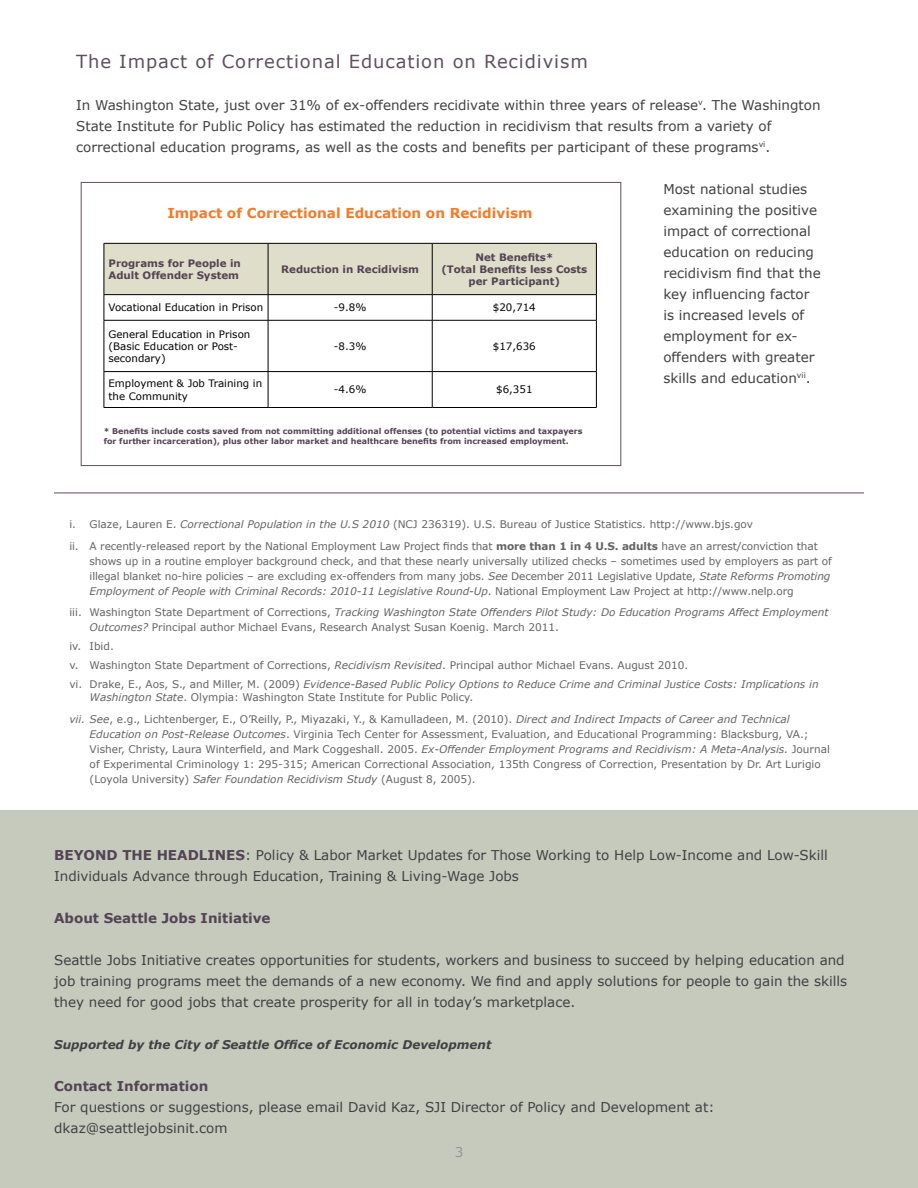
<style>
.page{position:relative;width:918px;height:1188px;background:#fff}
.page>*{position:absolute;margin:0;border:0;box-sizing:border-box;transform-origin:0 0}
.t1{font:18px "Verdana";letter-spacing:.05em;color:#5f505e}
.t2{font:700 13.65px "Verdana";color:#f17c2b}
.t3{font:13.5px/21px "Verdana";color:#414042}
.t4{font:700 13.5px "Verdana";color:#534454}
.t5{font:13.5px "Verdana";color:#939598}
.t6{font:italic 700 12px "Verdana";color:#414042}
.t7{font:10.5px/15px "Verdana";color:#636466}
.t8{font:10.2px/12.3px "Verdana";color:#000}
.t9{font:700 10.2px/12.3px "Verdana";color:#534454}
.t10{font:700 7.95px/10.2px "Verdana";color:#534454}
.s1{font-style:italic}
.s2{font-weight:700}
.s3{font-weight:700;color:#534454}
</style>
<div class="page">
<div style="left:0;top:810px;width:918px;height:378px;background:#c6cabd"></div>
<hr style="left:54px;top:493px;width:810px;height:1px;background:#5f505e">
<svg style="left:104px;top:243px;width:493px;height:77px"></svg>
<hr style="left:104px;top:320px;width:164px;height:1px;background:#000">
<hr style="left:104px;top:320px;width:1px;height:51px;background:#000">
<hr style="left:268px;top:320px;width:164px;height:1px;background:#000">
<hr style="left:268px;top:320px;width:1px;height:51px;background:#000">
<hr style="left:432px;top:320px;width:165px;height:1px;background:#000">
<hr style="left:432px;top:320px;width:1px;height:51px;background:#000">
<hr style="left:596px;top:320px;width:1px;height:51px;background:#000">
<hr style="left:104px;top:371px;width:164px;height:1px;background:#000">
<hr style="left:104px;top:372px;width:1px;height:35px;background:#000">
<hr style="left:268px;top:371px;width:164px;height:1px;background:#000">
<hr style="left:268px;top:372px;width:1px;height:35px;background:#000">
<hr style="left:432px;top:371px;width:165px;height:1px;background:#000">
<hr style="left:432px;top:372px;width:1px;height:35px;background:#000">
<hr style="left:596px;top:372px;width:1px;height:35px;background:#000">
<hr style="left:104px;top:407px;width:164px;height:1px;background:#000">
<hr style="left:268px;top:407px;width:164px;height:1px;background:#000">
<hr style="left:432px;top:407px;width:165px;height:1px;background:#000">
<div style="left:81px;top:182px;width:540px;height:284px;border:1px solid #5f505e"></div>
<h1 class="t1" style="left:76px;top:49px;width:513px">The Impact of Correctional Education on Recidivism</h1>
<p class="t3" style="left:76px;top:94px;width:746px">In Washington State, just over 31% of ex-offenders recidivate within three years of release<sup>v</sup>. The Washington<br>State Institute for Public Policy has estimated the reduction in recidivism that results from a variety of correctional education programs, as well as the costs and benefits per participant of these programs<sup>vi</sup>.</p>
<p class="t3" style="left:663px;top:178px;width:159px">Most national studies examining the positive impact of correctional education on reducing recidivism find that the key influencing factor is increased levels of employment for ex&shy;offenders with greater skills and education<sup>vii</sup>.</p>
<h2 class="t2" style="left:167px;top:203px;width:367px">Impact of Correctional Education on Recidivism</h2>
<p class="t9" style="left:108px;top:257px;width:134px">Programs for People in<br>Adult Offender System</p>
<p class="t9" style="left:281px;top:263px;width:139px">Reduction in Recidivism</p>
<p class="t9" style="left:441px;top:251px;width:147px;text-align:center">Net Benefits*<br>(Total Benefits less Costs per Participant)</p>
<p class="t8" style="left:108px;top:301px;width:156px">Vocational Education in Prison</p>
<p class="t8" style="left:334px;top:301px;width:34px">-9.8%</p>
<p class="t8" style="left:493px;top:301px;width:44px">$20,714</p>
<p class="t8" style="left:109px;top:328px;width:143px">General Education in Prison (Basic Education or Post&shy;secondary)</p>
<p class="t8" style="left:334px;top:340px;width:34px">-8.3%</p>
<p class="t8" style="left:493px;top:340px;width:44px">$17,636</p>
<p class="t8" style="left:109px;top:377px;width:155px">Employment &amp; Job Training in the Community</p>
<p class="t8" style="left:334px;top:384px;width:34px">-4.6%</p>
<p class="t8" style="left:496px;top:384px;width:38px">$6,351</p>
<p class="t10" style="left:104px;top:426px;width:480px">* Benefits include costs saved from not committing additional offenses (to potential victims and taxpayers for further incarceration), plus other labor market and healthcare benefits from increased employment.</p>
<p class="t7" style="left:69px;top:513px;width:750px;line-height:21.8px">i. Glaze, Lauren E. <span class="s1">Correctional Population in the U.S 2010</span> (N CJ 236319). U .S. Bureau of Justice Statistics. http://www.bjs.gov<br>ii. A recently-released report by the National Employment Law Project finds that <span class="s2">more than 1 in 4 U.S. adults</span> have an arrest/conviction that</p>
<p class="t7" style="left:90px;top:553px;width:744px">shows up in a routine employer background check, and that these nearly universally utilized checks – sometimes used by employers as part of illegal blanket no-hire policies – are excluding ex-offenders from many jobs. <span class="s1">See</span> December 2011 Legislative U pdate, <span class="s1">State Reforms Promoting<br>Employment of People with Criminal Records: 2010-11 Legislative Round-Up</span>. N ational Employment Law Project at http://www.nelp.org</p>
<p class="t7" style="left:90px;top:605px;width:740px;text-indent:-20px">iii. Washington State D epartment of Corrections, <span class="s1">Tracking Washington State Offenders Pilot Study: Do Education Programs Affect Employment<br>Outcomes?</span> Principal author Michael Evans, Research Analyst Susan Koenig. March 2011.</p>
<p class="t7" style="left:69px;top:637px;width:751px;line-height:18.8px">iv. Ibid.<br>v. Washington State Department of Corrections, <span class="s1">Recidivism Revisited</span>. Principal author Michael Evans. August 2010.<br>vi. D rake, E., Aos, S., and Miller, M. (2009) <span class="s1">Evidence-Based Public Policy Options to Reduce Crime and Criminal Justice Costs: Implications in</span></p>
<p class="t7" style="left:69px;top:686px;width:722px;line-height:21.8px;text-indent:20px"><span class="s1">Washington State</span>. Olympia: Washington State Institute for Public Policy.<br><span class="s1">vii. See</span>, e.g., Lichtenberger, E., O’Reilly, P., Miyazaki, Y., &amp; Kamulladeen, M. (2010). <span class="s1">Direct and Indirect Impacts of Career and Technical</span></p>
<p class="t7" style="left:90px;top:727px;width:742px"><span class="s1">Education on Post-Release Outcomes</span>. Virginia Tech Center for Assessment, Evaluation, and Educational Programming: Blacksburg, VA.; Visher, Christy, Laura Winterfield, and Mark Coggeshall. 2005. <span class="s1">Ex-Offender Employment Programs and Recidivism: A Meta-Analysis.</span> Journal of Experimental Criminology 1: 295-315; American Correctional Association, 135th Congress of Correction, Presentation by Dr. Art Lurigio (Loyola U niversity) <span class="s1">Safer Foundation Recidivism Study</span> (August 8, 2005).</p>
<p class="t3" style="left:54px;top:845px;width:775px"><span class="s3">BEYOND THE HEADLINES</span>: Policy &amp; Labor Market U pdates for Those Working to Help Low-Income and Low-Skill<br>Individuals Advance through Education, Training &amp; Living-Wage Jobs</p>
<p class="t4" style="left:54px;top:909px;width:218px">About Seattle Jobs Initiative</p>
<p class="t3" style="left:54px;top:950px;width:795px">Seattle Jobs Initiative creates opportunities for students, workers and business to succeed by helping education and job training programs meet the demands of a new economy. We find and apply solutions for people to gain the skills they need for good jobs that create prosperity for all in today’s marketplace.</p>
<p class="t6" style="left:54px;top:1037px;width:439px">Supported by the City of Seattle Office of Economic Development</p>
<p class="t4" style="left:54px;top:1077px;width:156px">Contact Information</p>
<p class="t3" style="left:54px;top:1097px;width:662px">For questions or suggestions, please email David Kaz, SJI Director of Policy and Development at: dkaz@seattlejobsinit.com</p>
<p class="t5" style="left:455px;top:1142px;width:10px">3</p>
</div>
